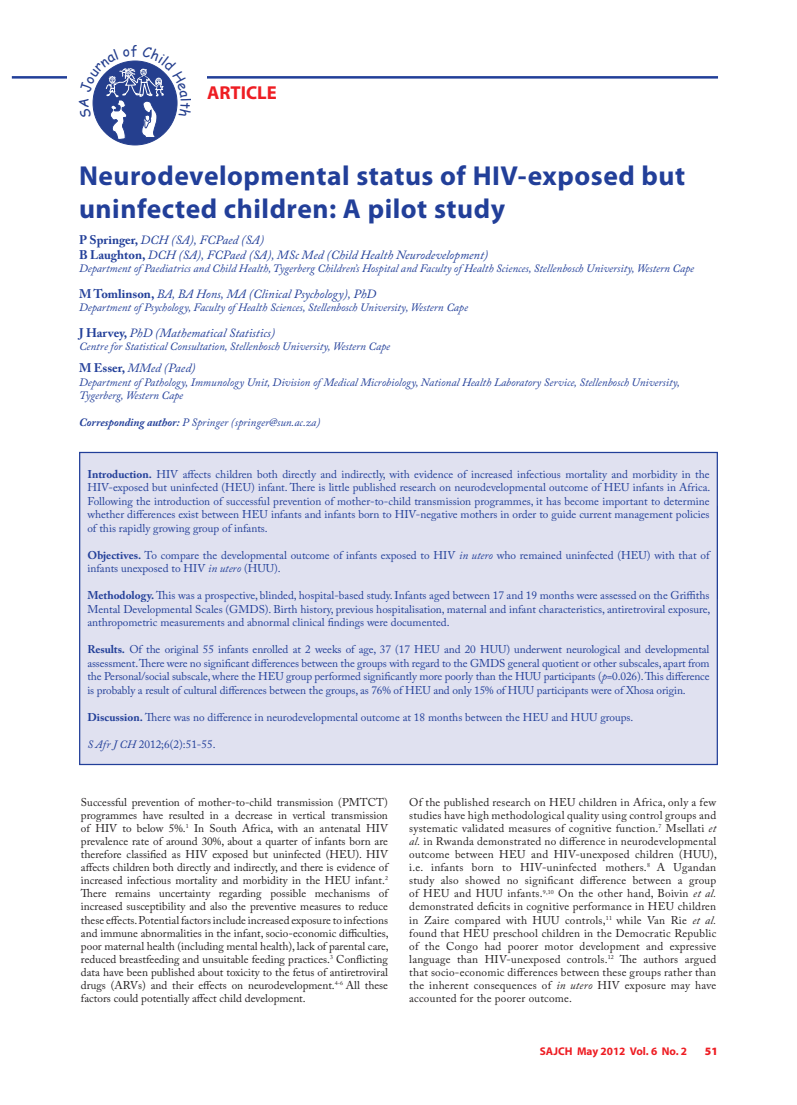
<style>
.page{position:relative;width:797px;height:1105px;background:#fff}
.page>*{position:absolute;margin:0;border:0;box-sizing:border-box;transform-origin:0 0}
.t1{font:700 27.5px/33px "Myriad Pro";letter-spacing:.02em;color:#223f99}
.t2{font:700 18.75px "Myriad Pro";color:#ee1d23}
.t3{font:13.75px "Comic Sans MS";color:#253f8e}
.t4{font:italic 12.5px/15px "Adobe Caslon Pro";color:#223f99}
.t5{font:11.25px/13.1px "Adobe Caslon Pro";letter-spacing:.01em;color:#231f20;text-align:justify}
.t6{font:11.25px/13.5px "Adobe Caslon Pro";color:#223f99;text-align:justify}
.t7{font:italic 11.25px/13.5px "Adobe Caslon Pro";color:#223f99}
.t8{font:700 11.25px "Myriad Pro";color:#ee1d23}
.t9{font:900 11.25px "Myriad Pro";color:#ee1d23}
.s1{font-weight:700;font-style:normal}
.s2{font-weight:700}
.s3{font-style:italic}
</style>
<div class="page">
<hr style="left:12px;top:76px;width:706px;height:3px;background:#223f99">
<div style="left:67px;top:39px;width:135px;height:107px;background:#fff"></div>
<div style="left:192px;top:73px;width:15px;height:46px;background:#fff"></div>
<div style="left:80px;top:452px;width:637px;height:312px;background:#e0e1f0"></div>
<svg style="left:92px;top:60px;width:86px;height:80px"></svg>
<p class="t3" style="left:74px;top:108px;width:12px;rotate:-90deg">A</p>
<h2 class="t2" style="left:207px;top:80px;width:71px">ARTICLE</h2>
<h1 class="t1" style="left:79px;top:159px;width:607px">Neurodevelopmental status of HIV-exposed but uninfected children: A pilot study</h1>
<p class="t4" style="left:79px;top:232px;width:411px"><span class="s1">P Springer,</span> DCH (SA), FCPaed (SA)<br><span class="s1">B Laughton,</span> DCH (SA), FCPaed (SA), MSc Med (Child Health Neurodevelopment)</p>
<p class="t7" style="left:79px;top:261px;width:616px">Department of Paediatrics and Child Health, Tygerberg Children’s Hospital and Faculty of Health Sciences, Stellenbosch University, Western Cape</p>
<p class="t4" style="left:79px;top:286px;width:299px"><span class="s1">M Tomlinson,</span> BA, BA Hons, MA (Clinical Psychology), PhD</p>
<p class="t7" style="left:79px;top:301px;width:390px">Department of Psychology, Faculty of Health Sciences, Stellenbosch University, Western Cape</p>
<p class="t4" style="left:79px;top:325px;width:198px"><span class="s1">J Harvey,</span> PhD (Mathematical Statistics)</p>
<p class="t7" style="left:79px;top:340px;width:312px">Centre for Statistical Consultation, Stellenbosch University, Western Cape</p>
<p class="t4" style="left:79px;top:361px;width:118px"><span class="s1">M Esser,</span> MMed (Paed)</p>
<p class="t7" style="left:79px;top:375px;width:602px">Department of Pathology, Immunology Unit, Division of Medical Microbiology, National Health Laboratory Service, Stellenbosch University,<br>Tygerberg, Western Cape</p>
<p class="t7" style="left:79px;top:416px;width:243px"><span class="s2">Corresponding author:</span> P Springer (springer@sun.ac.za)</p>
<p class="t6" style="left:87px;top:467px;width:624px"><span class="s2">Introduction.</span> HIV affects children both directly and indirectly, with evidence of increased infectious mortality and morbidity in the HIV-exposed but uninfected (HEU) infant. There is little published research on neurodevelopmental outcome of HEU infants in Africa.<br>Following the introduction of successful prevention of mother-to-child transmission programmes, it has become important to determine whether differences exist between HEU infants and infants born to HIV-negative mothers in order to guide current management policies of this rapidly growing group of infants.</p>
<p class="t6" style="left:87px;top:548px;width:623px"><span class="s2">Objectives.</span> To compare the developmental outcome of infants exposed to HIV <span class="s3">in utero</span> who remained uninfected (HEU) with that of infants unexposed to HIV <span class="s3">in utero</span> (HUU).</p>
<p class="t6" style="left:87px;top:588px;width:624px"><span class="s2">Methodology.</span> This was a prospective, blinded, hospital-based study. Infants aged between 17 and 19 months were assessed on the Griffiths Mental Developmental Scales (GMDS). Birth history, previous hospitalisation, maternal and infant characteristics, antiretroviral exposure, anthropometric measurements and abnormal clinical findings were documented.</p>
<p class="t6" style="left:87px;top:642px;width:623px"><span class="s2">Results.</span> Of the original 55 infants enrolled at 2 weeks of age, 37 (17 HEU and 20 HUU) underwent neurological and developmental assessment. There were no significant differences between the groups with regard to the GMDS general quotient or other subscales, apart from the Personal/social subscale, where the HEU group performed significantly more poorly than the HUU participants (<span class="s3">p</span>=0.026). This difference is probably a result of cultural differences between the groups, as 76% of HEU and only 15% of HUU participants were of Xhosa origin.</p>
<p class="t6" style="left:87px;top:710px;width:547px"><span class="s2">Discussion.</span> There was no difference in neurodevelopmental outcome at 18 months between the HEU and HUU groups.</p>
<p class="t6" style="left:87px;top:737px;width:130px"><span class="s3">S Afr J CH</span> 2012;6(2):51-55.</p>
<p class="t5" style="left:81px;top:795px;width:309px">Successful prevention of mother-to-child transmission (PMTCT) programmes have resulted in a decrease in vertical transmission of HIV to below 5%.<sup>1</sup> In South Africa, with an antenatal HIV prevalence rate of around 30%, about a quarter of infants born are therefore classified as HIV exposed but uninfected (HEU). HIV affects children both directly and indirectly, and there is evidence of increased infectious mortality and morbidity in the HEU infant.<sup>2<br></sup>There remains uncertainty regarding possible mechanisms of increased susceptibility and also the preventive measures to reduce these effects. Potential factors include increased exposure to infections and immune abnormalities in the infant, socio-economic difficulties, poor maternal health (including mental health), lack of parental care, reduced breastfeeding and unsuitable feeding practices.<sup>3</sup> Conflicting data have been published about toxicity to the fetus of antiretroviral drugs (ARVs) and their effects on neurodevelopment.<sup>4-6</sup> All these factors could potentially affect child development.</p>
<p class="t5" style="left:409px;top:795px;width:309px">Of the published research on HEU children in Africa, only a few studies have high methodological quality using control groups and systematic validated measures of cognitive function.<sup>7</sup> Msellati <span class="s3">et al.</span> in Rwanda demonstrated no difference in neurodevelopmental outcome between HEU and HIV-unexposed children (HUU), i.e. infants born to HIV-uninfected mothers.<sup>8</sup> A Ugandan study also showed no significant difference between a group of HEU and HUU infants.<sup>9,10</sup> On the other hand, Boivin <span class="s3">et al. </span>demonstrated deficits in cognitive performance in HEU children in Zaire compared with HUU controls,<sup>11</sup> while Van Rie <span class="s3">et al. </span>found that HEU preschool children in the Democratic Republic of the Congo had poorer motor development and expressive language than HIV-unexposed controls.<sup>12</sup> The authors argued that socio-economic differences between these groups rather than the inherent consequences of <span class="s3">in utero</span> HIV exposure may have accounted for the poorer outcome.</p>
<p class="t8" style="left:540px;top:1044px;width:149px">SAJCH May 2012 Vol. 6 No. 2</p>
<p class="t9" style="left:705px;top:1043px;width:14px">51</p>
</div>
